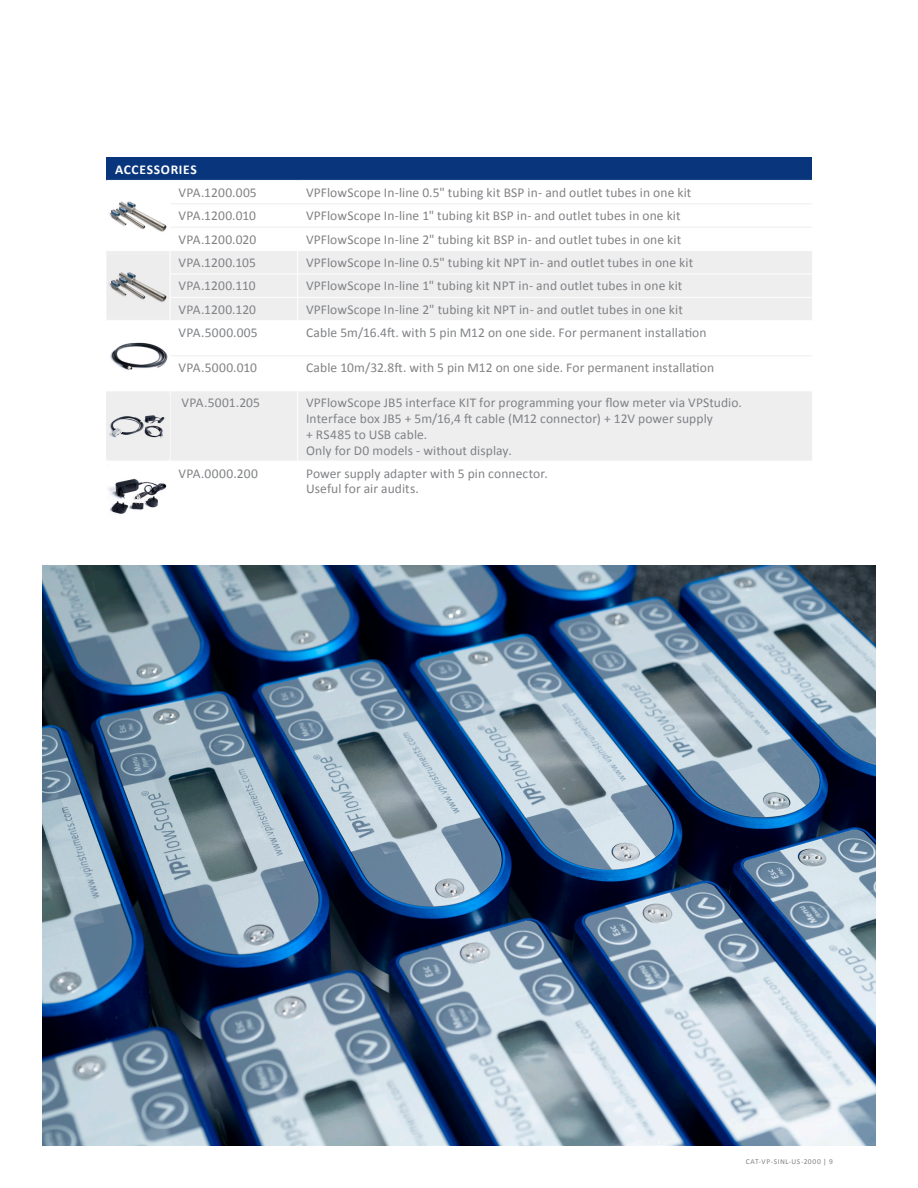
<style>
.page{position:relative;width:918px;height:1188px;background:#fff}
.page>*{position:absolute;margin:0;border:0;box-sizing:border-box;transform-origin:0 0}
.tabel_body{font:13.5px/15.8px "Calibri";letter-spacing:.005em;color:#808285}
.tabel_body-2{font:13.5px "Calibri";letter-spacing:.03em;color:#808285}
.tabel_body-3{font:700 13.5px "Calibri";letter-spacing:.05em;color:#fff}
.t1{font:7.5px "Calibri";letter-spacing:.07em;color:#808285}
</style>
<div class="page">
<img style="left:43px;top:565px;width:832px;height:580px">
<div style="left:106px;top:157px;width:706px;height:23px;background:#08357c"></div>
<div style="left:106px;top:392px;width:706px;height:68px;background:#eeeeef"></div>
<div style="left:171px;top:251px;width:641px;height:69px;background:#eeeeef"></div>
<hr style="left:170px;top:391px;width:1px;height:70px;background:#fff">
<hr style="left:297px;top:391px;width:1px;height:70px;background:#fff">
<hr style="left:170px;top:203px;width:128px;height:1px;background:#eeeeef">
<hr style="left:298px;top:203px;width:514px;height:1px;background:#eeeeef">
<hr style="left:170px;top:227px;width:128px;height:1px;background:#eeeeef">
<hr style="left:298px;top:227px;width:514px;height:1px;background:#eeeeef">
<hr style="left:170px;top:355px;width:128px;height:1px;background:#eeeeef">
<hr style="left:298px;top:355px;width:514px;height:1px;background:#eeeeef">
<img style="left:109px;top:201px;width:58px;height:31px">
<img style="left:107px;top:255px;width:61px;height:61px">
<img style="left:110px;top:342px;width:58px;height:28px">
<img style="left:106px;top:394px;width:63px;height:63px">
<img style="left:108px;top:478px;width:59px;height:36px">
<p class="tabel_body-3" style="left:115px;top:160px;width:83px">ACCESSORIES</p>
<p class="tabel_body" style="left:179px;top:185px;width:80px">VPA.1200.005</p>
<p class="tabel_body" style="left:306px;top:185px;width:387px">VPFlowScope In-line 0.5" tubing kit BSP in- and outlet tubes in one kit</p>
<p class="tabel_body" style="left:179px;top:208px;width:79px">VPA.1200.010</p>
<p class="tabel_body" style="left:306px;top:208px;width:376px">VPFlowScope In-line 1" tubing kit BSP in- and outlet tubes in one kit</p>
<p class="tabel_body" style="left:179px;top:231px;width:79px">VPA.1200.020</p>
<p class="tabel_body" style="left:306px;top:231px;width:377px">VPFlowScope In-line 2" tubing kit BSP in- and outlet tubes in one kit</p>
<p class="tabel_body" style="left:179px;top:255px;width:79px">VPA.1200.105</p>
<p class="tabel_body" style="left:306px;top:255px;width:389px">VPFlowScope In-line 0.5" tubing kit NPT in- and outlet tubes in one kit</p>
<p class="tabel_body" style="left:179px;top:278px;width:79px">VPA.1200.110</p>
<p class="tabel_body" style="left:306px;top:278px;width:378px">VPFlowScope In-line 1" tubing kit NPT in- and outlet tubes in one kit</p>
<p class="tabel_body" style="left:179px;top:302px;width:79px">VPA.1200.120</p>
<p class="tabel_body" style="left:306px;top:302px;width:378px">VPFlowScope In-line 2" tubing kit NPT in- and outlet tubes in one kit</p>
<p class="tabel_body" style="left:179px;top:325px;width:81px">VPA.5000.005</p>
<p class="tabel_body" style="left:306px;top:325px;width:402px">Cable 5m/16.4ft. with 5 pin M12 on one side. For permanent installation</p>
<p class="tabel_body" style="left:179px;top:360px;width:80px">VPA.5000.010</p>
<p class="tabel_body" style="left:306px;top:360px;width:410px">Cable 10m/32.8ft. with 5 pin M12 on one side. For permanent installation</p>
<p class="tabel_body" style="left:182px;top:395px;width:80px">VPA.5001.205</p>
<p class="tabel_body" style="left:306px;top:395px;width:437px">VPFlowScope JB5 interface KIT for programming your flow meter via VPStudio.<br>Interface box JB5 + 5m/16,4 ft cable (M12 connector) + 12V power supply<br>+ RS485 to USB cable.</p>
<p class="tabel_body" style="left:306px;top:442px;width:207px">Only for D0 models - without display.</p>
<p class="tabel_body-2" style="left:179px;top:465px;width:81px">VPA.0000.200</p>
<p class="tabel_body" style="left:306px;top:465px;width:243px">Power supply adapter with 5 pin connector.<br>Useful for air audits.</p>
<p class="t1" style="left:746px;top:1157px;width:89px">CAT-VP-SINL-US-2000 | 9</p>
</div>
